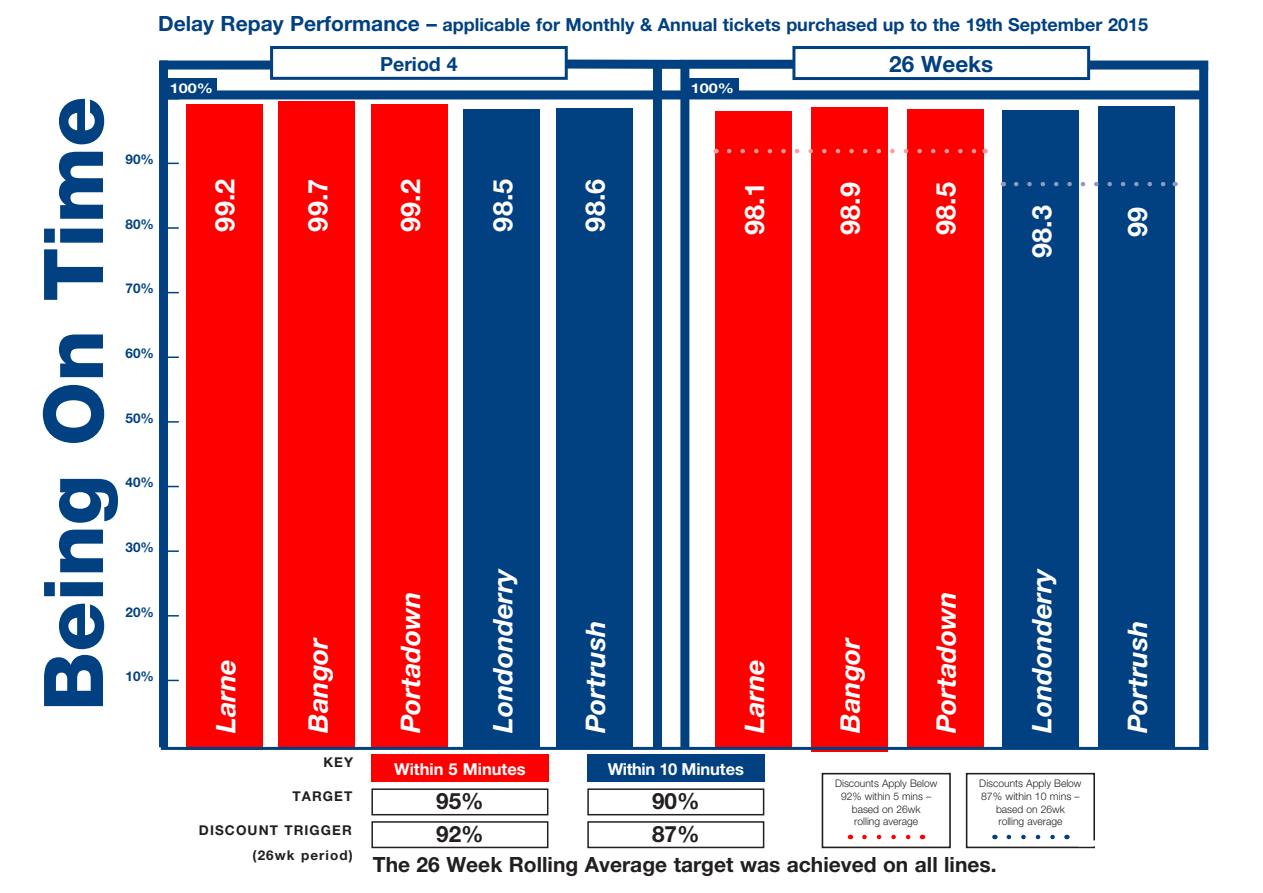
<style>
.page{position:relative;width:1263px;height:893px;background:#fff}
.page>*{position:absolute;margin:0;border:0;box-sizing:border-box;transform-origin:0 0}
.t1{font:800 82.5px "Helvetica Neue LT";color:#014181}
.t2{font:italic 700 27px "Helvetica Neue LT";letter-spacing:-.005em;color:#fff}
.t3{font:700 27px "Helvetica Neue LT";color:#fff}
.t4{font:700 22.5px "Helvetica Neue LT";color:#231f20}
.t5{font:700 22.5px "Helvetica Neue LT";color:#014181}
.t6{font:700 21px "Helvetica Neue LT";color:#231f20}
.t7{font:700 19.5px "Helvetica Neue LT";color:#014181}
.t8{font:700 18px "Helvetica Neue LT";color:#014181}
.t9{font:700 16.5px "Helvetica Neue LT";letter-spacing:-.005em;color:#fff}
.t10{font:700 13.5px "Helvetica Neue LT";letter-spacing:.08em;color:#231f20}
.t11{font:700 13.5px "Helvetica Neue LT";color:#014181}
.t12{font:700 13.5px "Helvetica Neue LT";color:#fff;scale:1.2 1}
.t13{font:300 10.5px/12.8px "Helvetica Neue LT";color:#231f20;text-align:center}
.s1{font-size:21px}
</style>
<div class="page">
<div style="left:159px;top:61px;width:9px;height:686px;background:#014181"></div>
<div style="left:1199px;top:68px;width:9px;height:682px;background:#014181"></div>
<div style="left:680px;top:65px;width:9px;height:683px;background:#014181"></div>
<div style="left:653px;top:62px;width:9px;height:686px;background:#014181"></div>
<div style="left:163px;top:90px;width:518px;height:9px;background:#014181"></div>
<div style="left:160px;top:61px;width:159px;height:9px;background:#014181"></div>
<svg style="left:568px;top:59px;width:122px;height:14px"></svg>
<div style="left:680px;top:60px;width:157px;height:9px;background:#014181"></div>
<div style="left:1028px;top:61px;width:180px;height:9px;background:#014181"></div>
<div style="left:186px;top:104px;width:76px;height:645px;background:#f00"></div>
<div style="left:279px;top:101px;width:76px;height:647px;background:#f00"></div>
<div style="left:371px;top:104px;width:77px;height:643px;background:#f00"></div>
<div style="left:464px;top:109px;width:76px;height:639px;background:#014181"></div>
<div style="left:556px;top:108px;width:76px;height:639px;background:#014181"></div>
<div style="left:715px;top:111px;width:77px;height:637px;background:#f00"></div>
<div style="left:811px;top:107px;width:76px;height:645px;background:#f00"></div>
<div style="left:907px;top:109px;width:76px;height:638px;background:#f00"></div>
<div style="left:1002px;top:110px;width:76px;height:638px;background:#014181"></div>
<div style="left:1098px;top:106px;width:76px;height:641px;background:#014181"></div>
<div style="left:687px;top:90px;width:513px;height:9px;background:#014181"></div>
<div style="left:371px;top:755px;width:177px;height:27px;background:#f00"></div>
<div style="left:371px;top:788px;width:177px;height:27px;border:2px solid #231f20"></div>
<div style="left:371px;top:821px;width:177px;height:27px;border:2px solid #231f20"></div>
<div style="left:587px;top:755px;width:177px;height:27px;background:#014181"></div>
<div style="left:587px;top:788px;width:177px;height:27px;border:2px solid #231f20"></div>
<div style="left:587px;top:821px;width:177px;height:27px;border:2px solid #231f20"></div>
<hr style="left:161px;top:747px;width:1047px;height:3px;background:#014181">
<div style="left:166px;top:78px;width:51px;height:19px;background:#014181"></div>
<div style="left:687px;top:78px;width:51px;height:19px;background:#014181"></div>
<div style="left:822px;top:773px;width:129px;height:75px;border:2px solid #231f20"></div>
<div style="left:966px;top:773px;width:129px;height:75px;border:2px solid #231f20"></div>
<div style="left:794px;top:48px;width:294px;height:31px;background:#fff"></div>
<div style="left:792px;top:46px;width:298px;height:34px;border:3px solid #014181"></div>
<div style="left:1078px;top:840px;width:48px;height:6px;background:#fff"></div>
<svg style="left:1009px;top:835px;width:46px;height:4px"></svg>
<svg style="left:864px;top:835px;width:47px;height:4px"></svg>
<div style="left:272px;top:48px;width:294px;height:30px;background:#fff"></div>
<div style="left:270px;top:46px;width:298px;height:34px;border:3px solid #014181"></div>
<svg style="left:168px;top:227px;width:11px;height:2px"></svg>
<svg style="left:168px;top:356px;width:11px;height:2px"></svg>
<svg style="left:168px;top:421px;width:11px;height:2px"></svg>
<svg style="left:168px;top:550px;width:11px;height:2px"></svg>
<svg style="left:168px;top:615px;width:11px;height:2px"></svg>
<svg style="left:1016px;top:182px;width:150px;height:4px"></svg>
<svg style="left:729px;top:149px;width:248px;height:4px"></svg>
<p class="t8" style="left:158px;top:13px;width:991px"><span class="s1">Delay Repay Performance –</span> applicable for Monthly &amp; Annual tickets purchased up to the 19th September 2015</p>
<p class="t7" style="left:380px;top:52px;width:79px">Period 4</p>
<p class="t5" style="left:889px;top:50px;width:105px">26 Weeks</p>
<p class="t1" style="left:25px;top:711px;width:616px;rotate:-90deg">Being On Time</p>
<p class="t11" style="left:126px;top:151px;width:30px">90%</p>
<p class="t11" style="left:126px;top:216px;width:30px">80%</p>
<p class="t11" style="left:126px;top:280px;width:30px">70%</p>
<p class="t11" style="left:126px;top:345px;width:30px">60%</p>
<p class="t11" style="left:126px;top:409px;width:30px">50%</p>
<p class="t11" style="left:126px;top:474px;width:30px">40%</p>
<p class="t11" style="left:126px;top:539px;width:30px">30%</p>
<p class="t11" style="left:126px;top:603px;width:30px">20%</p>
<p class="t11" style="left:126px;top:668px;width:30px">10%</p>
<p class="t12" style="left:170px;top:80px;width:38px">100%</p>
<p class="t12" style="left:691px;top:80px;width:38px">100%</p>
<p class="t3" style="left:208px;top:231px;width:54px;rotate:-90deg">99.2</p>
<p class="t3" style="left:301px;top:231px;width:54px;rotate:-90deg">99.7</p>
<p class="t3" style="left:394px;top:232px;width:54px;rotate:-90deg">99.2</p>
<p class="t3" style="left:486px;top:231px;width:54px;rotate:-90deg">98.5</p>
<p class="t3" style="left:578px;top:231px;width:54px;rotate:-90deg">98.6</p>
<p class="t3" style="left:738px;top:235px;width:54px;rotate:-90deg">98.1</p>
<p class="t3" style="left:833px;top:235px;width:54px;rotate:-90deg">98.9</p>
<p class="t3" style="left:929px;top:235px;width:54px;rotate:-90deg">98.5</p>
<p class="t3" style="left:1025px;top:258px;width:54px;rotate:-90deg">98.3</p>
<p class="t2" style="left:209px;top:733px;width:75px;rotate:-90deg">Larne</p>
<p class="t2" style="left:301px;top:733px;width:98px;rotate:-90deg">Bangor</p>
<p class="t2" style="left:394px;top:733px;width:143px;rotate:-90deg">Portadown</p>
<p class="t2" style="left:486px;top:733px;width:168px;rotate:-90deg">Londonderry</p>
<p class="t2" style="left:579px;top:733px;width:114px;rotate:-90deg">Portrush</p>
<p class="t2" style="left:738px;top:733px;width:75px;rotate:-90deg">Larne</p>
<p class="t2" style="left:833px;top:733px;width:98px;rotate:-90deg">Bangor</p>
<p class="t2" style="left:929px;top:733px;width:143px;rotate:-90deg">Portadown</p>
<p class="t2" style="left:1025px;top:733px;width:168px;rotate:-90deg">Londonderry</p>
<p class="t10" style="left:323px;top:754px;width:31px">KEY</p>
<p class="t10" style="left:292px;top:787px;width:61px">TARGET</p>
<p class="t10" style="left:199px;top:822px;width:154px">DISCOUNT TRIGGER</p>
<p class="t10" style="left:253px;top:847px;width:102px">(26wk period)</p>
<p class="t9" style="left:608px;top:759px;width:138px">Within 10 Minutes</p>
<p class="t4" style="left:652px;top:787px;width:49px">90%</p>
<p class="t4" style="left:652px;top:820px;width:49px">87%</p>
<p class="t6" style="left:373px;top:852px;width:625px">The 26 Week Rolling Average target was achieved on all lines.</p>
<p class="t9" style="left:394px;top:759px;width:133px">Within 5 Minutes</p>
<p class="t4" style="left:436px;top:787px;width:49px">95%</p>
<p class="t4" style="left:436px;top:820px;width:49px">92%</p>
<p class="t13" style="left:979px;top:777px;width:104px">Discounts Apply Below</p>
<p class="t13" style="left:981px;top:789px;width:100px">87% within 10 mins – based on 26wk<br>rolling average</p>
<p class="t13" style="left:835px;top:777px;width:104px">Discounts Apply Below</p>
<p class="t13" style="left:841px;top:789px;width:92px">92% within 5 mins – based on 26wk rolling average</p>
<p class="t3" style="left:1121px;top:237px;width:32px;rotate:-90deg">99</p>
<p class="t2" style="left:1121px;top:733px;width:114px;rotate:-90deg">Portrush</p>
</div>
